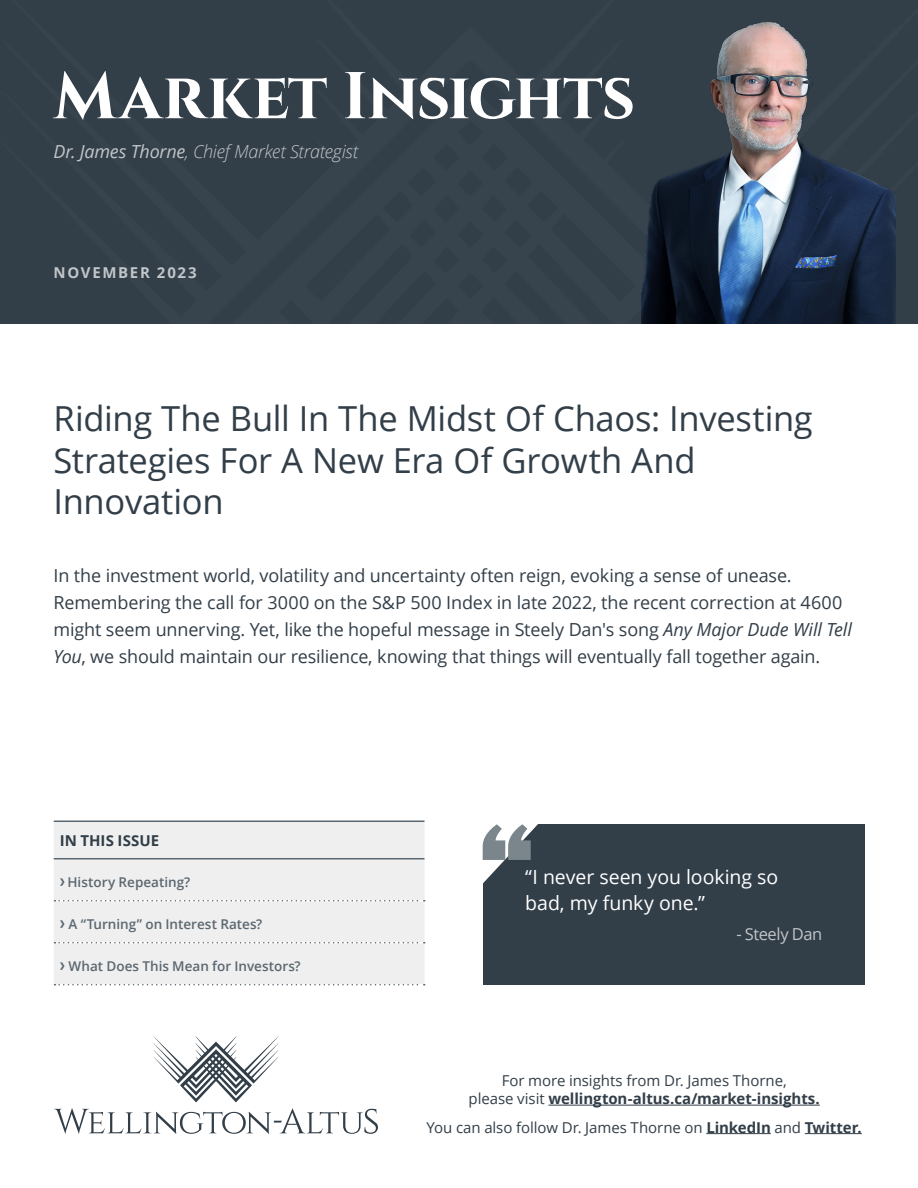
<style>
.page{position:relative;width:918px;height:1188px;background:#fff}
.page>*{position:absolute;margin:0;border:0;box-sizing:border-box;transform-origin:0 0}
.t1{font:700 66px "Cinzel";letter-spacing:-.015em;color:#fff}
.t2{font:34.5px/41.4px "Open Sans";letter-spacing:-.005em;color:#323e48}
.t3{font:19.5px/25.5px "Open Sans";letter-spacing:-.005em;color:#fff}
.t4{font:18px/27px "Open Sans";letter-spacing:-.01em;color:#323e48}
.t5{font:italic 300 18px "Open Sans";letter-spacing:-.02em;color:#c2c5c8}
.t6{font:16.5px "Open Sans";letter-spacing:-.03em;color:#c2c5c8}
.t7{font:15px/18px "Open Sans";letter-spacing:-.005em;color:#323e48;text-align:center}
.t8{font:700 15px "Open Sans";letter-spacing:.115em;color:#c2c5c8}
.t9{font:700 15px "Open Sans";color:#323e48}
.t10{font:600 13.5px "Open Sans";color:#5b6770}
.s1{font-weight:400}
.s2{font-style:italic}
.s3{font-family:"Myriad Pro";font-weight:700;font-size:19.5px}
.s4{font-weight:700}
</style>
<div class="page">
<div style="left:483px;top:824px;width:381px;height:161px;background:#323e48"></div>
<svg style="left:482px;top:824px;width:56px;height:59px"></svg>
<hr style="left:548px;top:1105px;width:272px;height:1px;background:#323e48">
<hr style="left:706px;top:1133px;width:65px;height:1px;background:#323e48">
<hr style="left:805px;top:1133px;width:57px;height:1px;background:#323e48">
<svg style="left:153px;top:1037px;width:126px;height:65px"></svg>
<svg style="left:54px;top:1108px;width:324px;height:26px"></svg>
<div style="left:0;top:0;width:918px;height:324px;background:#323e48"></div>
<div style="left:54px;top:822px;width:370px;height:163px;background:#efefef"></div>
<svg style="left:55px;top:900px;width:370px;height:1px"></svg>
<svg style="left:55px;top:942px;width:370px;height:1px"></svg>
<svg style="left:55px;top:984px;width:370px;height:1px"></svg>
<hr style="left:54px;top:820px;width:370px;height:2px;background:#5b6770">
<hr style="left:54px;top:858px;width:370px;height:1px;background:#5b6770">
<img style="left:642px;top:16px;width:254px;height:308px">
<h1 class="t1" style="left:54px;top:56px;width:583px">Market Insights</h1>
<p class="t5" style="left:54px;top:139px;width:306px"><span class="s1">Dr. James Thorne</span>, Chief Market Strategist</p>
<p class="t8" style="left:54px;top:262px;width:145px">NOVEMBER 2023</p>
<h2 class="t2" style="left:54px;top:397px;width:761px">Riding The Bull In The Midst Of Chaos: Investing<br>Strategies For A New Era Of Growth And<br>Innovation</h2>
<p class="t4" style="left:54px;top:562px;width:800px">In the investment world, volatility and uncertainty often reign, evoking a sense of unease.<br>Remembering the call for 3000 on the S&amp;P 500 Index in late 2022, the recent correction at 4600 might seem unnerving. Yet, like the hopeful message in Steely Dan's song <span class="s2">Any Major Dude Will Tell You</span>, we should maintain our resilience, knowing that things will eventually fall together again.</p>
<p class="t9" style="left:60px;top:830px;width:101px">IN THIS ISSUE</p>
<p class="t10" style="left:60px;top:873px;width:132px"><span class="s3">›</span> History Repeating?</p>
<p class="t10" style="left:60px;top:915px;width:204px"><span class="s3">›</span> A “Turning” on Interest Rates?</p>
<p class="t10" style="left:60px;top:957px;width:242px"><span class="s3">›</span> What Does This Mean for Investors?</p>
<p class="t3" style="left:525px;top:864px;width:255px">“I never seen you looking so bad, my funky one.”</p>
<p class="t6" style="left:736px;top:923px;width:87px">- Steely Dan</p>
<p class="t7" style="left:469px;top:1071px;width:353px">For more insights from Dr. James Thorne,<br>please visit <span class="s4">wellington-altus.ca/market-insights.</span></p>
<p class="t7" style="left:427px;top:1118px;width:437px">You can also follow Dr. James Thorne on <span class="s4">LinkedIn</span> and <span class="s4">Twitter.</span></p>
</div>
